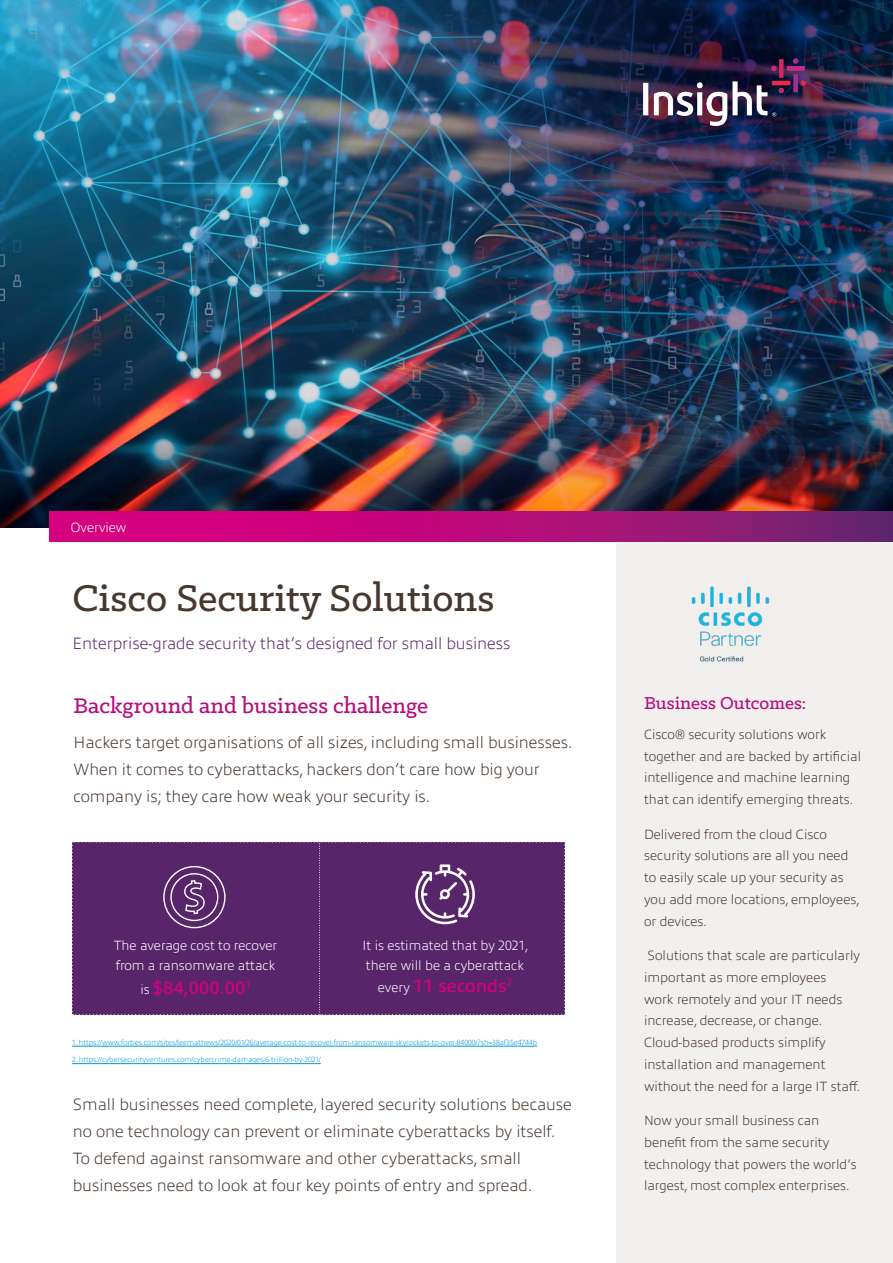
<style>
.page{position:relative;width:893px;height:1263px;background:#fff}
.page>*{position:absolute;margin:0;border:0;box-sizing:border-box;transform-origin:0 0}
.t1{font:500 42px "Klinic Slab";color:#47382f}
.t2{font:500 24px "Klinic Slab";color:#b50e7c}
.t3{font:500 19.5px "Klinic Slab";color:#b50e7c}
.t4{font:600 18px "Allumi Pro";color:#d4007f}
.t5{font:200 16.5px/27px "Allumi Pro";color:#47382f}
.t6{font:200 16.5px "Allumi Pro";color:#58256b}
.t7{font:200 13.5px/21.8px "Allumi Pro";color:#47382f}
.t8{font:200 13.5px/19.5px "Allumi Pro";color:#fff}
.t9{font:200 7.5px "Allumi Pro";color:#0096d7}
.s1{font-weight:200;font-size:13.5px;color:#fff}
</style>
<div class="page">
<img style="left:0;top:0;width:254px;height:528px">
<img style="left:254px;top:0;width:639px;height:511px">
<img style="left:644px;top:59px;width:161px;height:66px">
<div style="left:616px;top:541px;width:277px;height:722px;background:#f2f0ee"></div>
<svg style="left:50px;top:511px;width:843px;height:30px;background:#b00d79"></svg>
<hr style="left:72px;top:1046px;width:465px;height:1px;background:#0096d7">
<hr style="left:72px;top:1063px;width:249px;height:1px;background:#0096d7">
<div style="left:72px;top:841px;width:493px;height:174px;background:#58256b"></div>
<img style="left:691px;top:586px;width:79px;height:76px">
<p class="t8" style="left:71px;top:516px;width:57px">Overview</p>
<h1 class="t1" style="left:73px;top:571px;width:423px">Cisco Security Solutions</h1>
<p class="t6" style="left:73px;top:631px;width:439px">Enterprise-grade security that’s designed for small business</p>
<h2 class="t2" style="left:74px;top:690px;width:356px">Background and business challenge</h2>
<p class="t5" style="left:74px;top:727px;width:500px">Hackers target organisations of all sizes, including small businesses.<br>When it comes to cyberattacks, hackers don’t care how big your company is; they care how weak your security is.</p>
<p class="t8" style="left:114px;top:935px;width:165px">The average cost to recover from a ransomware attack</p>
<h3 class="t4" style="left:140px;top:974px;width:112px"><span class="s1">is</span> $84,000.00<sup>1</sup></h3>
<p class="t8" style="left:363px;top:935px;width:168px">It is estimated that by 2021, there will be a cyberattack</p>
<h3 class="t4" style="left:378px;top:973px;width:136px"><span class="s1">every</span> 11 seconds<sup>2</sup></h3>
<p class="t9" style="left:72px;top:1037px;width:466px">1. https://www.forbes.com/sites/leemathews/2020/01/26/average-cost-to-recover-from-ransomware-skyrockets-to-over-84000/?sh=38af35e4744b</p>
<p class="t9" style="left:72px;top:1054px;width:250px">2. https://cybersecurityventures.com/cybercrime-damages-6-trillion-by-2021/</p>
<p class="t5" style="left:73px;top:1089px;width:501px">Small businesses need complete, layered security solutions because no one technology can prevent or eliminate cyberattacks by itself.<br>To defend against ransomware and other cyberattacks, small businesses need to look at four key points of entry and spread.</p>
<h3 class="t3" style="left:644px;top:690px;width:164px">Business Outcomes:</h3>
<p class="t7" style="left:644px;top:722px;width:219px">Cisco® security solutions work together and are backed by artificial intelligence and machine learning that can identify emerging threats.</p>
<p class="t7" style="left:644px;top:822px;width:217px">Delivered from the cloud Cisco security solutions are all you need to easily scale up your security as you add more locations, employees, or devices.</p>
<p class="t7" style="left:644px;top:943px;width:218px">Solutions that scale are particularly important as more employees<br>work remotely and your IT needs increase, decrease, or change.<br>Cloud-based products simplify installation and management without the need for a large IT staff.</p>
<p class="t7" style="left:644px;top:1108px;width:214px">Now your small business can benefit from the same security technology that powers the world’s largest, most complex enterprises.</p>
</div>
